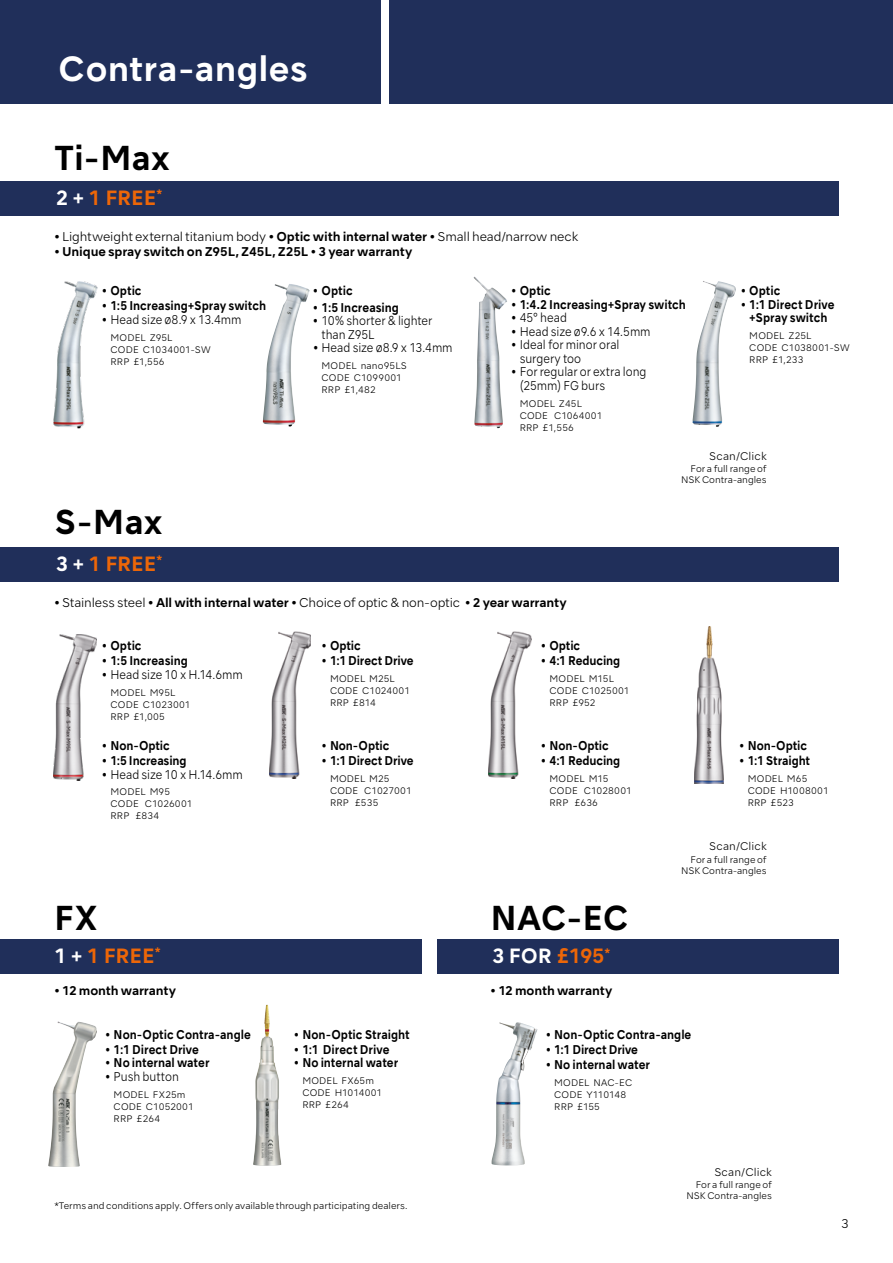
<style>
.page{position:relative;width:893px;height:1263px;background:#fff}
.page>*{position:absolute;margin:0;border:0;box-sizing:border-box;transform-origin:0 0}
.t1{font:700 33px "NSKTSRE";letter-spacing:.005em;color:#fff}
.t2{font:700 32.7px "NSKTSRE";color:#000}
.t3{font:700 19.5px "NSKTSRE";letter-spacing:-.01em;color:#ec6608}
.t4{font:700 19.5px "NSKTSRE";letter-spacing:-.01em;color:#fff}
.t5{font:700 12px/13.5px "NSKTSRE";letter-spacing:-.005em;color:#000;text-align:center;scale:.9 1}
.t6{font:300 12px/13.5px "NSKTSRE";letter-spacing:-.005em;color:#000;scale:.9 1}
.t7{font:300 12px "NSKTSRE";letter-spacing:-.005em;color:#000}
.t8{font:700 12px "NSKTSRE";letter-spacing:-.005em;color:#000}
.t9{font:300 10.5px "NSKTSRE";letter-spacing:.015em;color:#000}
.t10{font:300 9px/12px "NSKTSRE";letter-spacing:.01em;color:#000}
.s1{color:#fff}
.s2{font-weight:700}
.s3{color:#ec6608}
.s4{font-weight:300}
</style>
<div class="page">
<div style="left:0;top:0;width:893px;height:104px;background:#202f5a"></div>
<img style="left:692px;top:281px;width:43px;height:146px">
<img style="left:53px;top:281px;width:45px;height:148px">
<img style="left:473px;top:276px;width:29px;height:152px">
<div style="left:0;top:181px;width:839px;height:34px;background:#202f5a"></div>
<div style="left:0;top:547px;width:839px;height:34px;background:#202f5a"></div>
<div style="left:0;top:939px;width:422px;height:34px;background:#202f5a"></div>
<img style="left:488px;top:632px;width:43px;height:146px">
<img style="left:54px;top:635px;width:43px;height:146px">
<img style="left:492px;top:1022px;width:46px;height:143px">
<img style="left:694px;top:627px;width:30px;height:156px">
<img style="left:270px;top:632px;width:41px;height:146px">
<img style="left:253px;top:1006px;width:28px;height:160px">
<img style="left:48px;top:1021px;width:49px;height:146px">
<img style="left:265px;top:284px;width:24px;height:111px">
<div style="left:382px;top:0;width:7px;height:111px;background:#fff"></div>
<div style="left:438px;top:939px;width:401px;height:34px;background:#202f5a"></div>
<h1 class="t1" style="left:58px;top:46px;width:251px">Contra-angles</h1>
<h2 class="t2" style="left:54px;top:136px;width:118px">Ti-Max</h2>
<h3 class="t3" style="left:56px;top:184px;width:108px"><span class="s1">2 +</span> 1 FREE<sup>*</sup></h3>
<h3 class="t7" style="left:54px;top:229px;width:526px">• Lightweight external titanium body <span class="s2">• Optic with internal water</span> • Small head/narrow neck</h3>
<h3 class="t8" style="left:54px;top:243px;width:360px">• Unique spray switch on Z95L, Z45L, Z25L • 3 year warranty</h3>
<h3 class="t5" style="left:102px;top:284px;width:46px">• Optic</h3>
<h3 class="t5" style="left:102px;top:299px;width:184px">• 1:5 Increasing+Spray switch</h3>
<h3 class="t6" style="left:102px;top:313px;width:157px"><span class="s2">•</span> Head size ø8.9 x 13.4mm</h3>
<p class="t10" style="left:110px;top:331px;width:102px">MODEL Z95L<br>CODE C1034001-SW<br>RRP £1,556</p>
<h3 class="t5" style="left:313px;top:284px;width:46px">• Optic</h3>
<h3 class="t5" style="left:313px;top:301px;width:97px">• 1:5 Increasing</h3>
<h3 class="t6" style="left:321px;top:314px;width:125px;text-indent:-9px"><span class="s2">•</span> 10% shorter &amp; lighter than Z95L</h3>
<h3 class="t6" style="left:313px;top:341px;width:157px"><span class="s2">•</span> Head size ø8.9 x 13.4mm</h3>
<p class="t10" style="left:321px;top:360px;width:87px">MODEL nano95LS<br>CODE C1099001<br>RRP £1,482</p>
<h3 class="t5" style="left:511px;top:284px;width:46px">• Optic</h3>
<h3 class="t5" style="left:511px;top:298px;width:196px">• 1:4.2 Increasing+Spray switch</h3>
<h3 class="t6" style="left:511px;top:311px;width:64px"><span class="s2">•</span> 45° head</h3>
<h3 class="t6" style="left:511px;top:325px;width:156px"><span class="s2">•</span> Head size ø9.6 x 14.5mm</h3>
<h3 class="t6" style="left:520px;top:338px;width:112px;text-indent:-9px"><span class="s2">•</span> Ideal for minor oral surgery too</h3>
<h3 class="t6" style="left:520px;top:365px;width:142px;text-indent:-8px"><span class="s2">•</span> For regular or extra long (25mm) FG burs</h3>
<p class="t10" style="left:520px;top:397px;width:84px">MODEL Z45L<br>CODE C1064001<br>RRP £1,556</p>
<h3 class="t5" style="left:741px;top:284px;width:46px">• Optic</h3>
<h3 class="t5" style="left:741px;top:298px;width:106px">• 1:1 Direct Drive +Spray switch</h3>
<p class="t10" style="left:749px;top:330px;width:102px">MODEL Z25L<br>CODE C1038001-SW<br>RRP £1,233</p>
<p class="t9" style="left:709px;top:449px;width:59px">Scan/Click</p>
<h2 class="t2" style="left:54px;top:500px;width:110px">S-Max</h2>
<h3 class="t3" style="left:56px;top:550px;width:108px"><span class="s1">3 +</span> 1 FREE<sup>*</sup></h3>
<h3 class="t7" style="left:54px;top:595px;width:514px">• Stainless steel <span class="s2">• All with internal water</span> • Choice of optic &amp; non-optic <span class="s2">• 2 year warranty</span></h3>
<h3 class="t5" style="left:102px;top:639px;width:46px">• Optic</h3>
<h3 class="t5" style="left:102px;top:654px;width:97px">• 1:5 Increasing</h3>
<h3 class="t6" style="left:102px;top:668px;width:158px"><span class="s2">•</span> Head size 10 x H.14.6mm</h3>
<p class="t10" style="left:110px;top:686px;width:82px">MODEL M95L<br>CODE C1023001<br>RRP £1,005</p>
<h3 class="t5" style="left:102px;top:739px;width:77px">• Non-Optic</h3>
<h3 class="t5" style="left:102px;top:754px;width:96px">• 1:5 Increasing</h3>
<h3 class="t6" style="left:102px;top:767px;width:158px"><span class="s2">•</span> Head size 10 x H.14.6mm</h3>
<p class="t10" style="left:110px;top:786px;width:84px">MODEL M95<br>CODE C1026001<br>RRP £834</p>
<h3 class="t5" style="left:321px;top:639px;width:45px">• Optic</h3>
<h3 class="t5" style="left:321px;top:654px;width:104px">• 1:1 Direct Drive</h3>
<p class="t10" style="left:330px;top:673px;width:82px">MODEL M25L<br>CODE C1024001<br>RRP £814</p>
<h3 class="t5" style="left:321px;top:739px;width:77px">• Non-Optic</h3>
<h3 class="t5" style="left:321px;top:754px;width:104px">• 1:1 Direct Drive</h3>
<p class="t10" style="left:330px;top:773px;width:83px">MODEL M25<br>CODE C1027001<br>RRP £535</p>
<h3 class="t5" style="left:541px;top:639px;width:45px">• Optic</h3>
<h3 class="t5" style="left:541px;top:654px;width:90px">• 4:1 Reducing</h3>
<p class="t10" style="left:549px;top:673px;width:82px">MODEL M15L<br>CODE C1025001<br>RRP £952</p>
<h3 class="t5" style="left:541px;top:739px;width:77px">• Non-Optic</h3>
<h3 class="t5" style="left:541px;top:754px;width:90px">• 4:1 Reducing</h3>
<p class="t10" style="left:549px;top:773px;width:84px">MODEL M15<br>CODE C1028001<br>RRP £636</p>
<h2 class="t2" style="left:54px;top:895px;width:45px">FX</h2>
<h2 class="t2" style="left:490px;top:895px;width:140px">NAC-EC</h2>
<h3 class="t3" style="left:54px;top:942px;width:108px"><span class="s1">1 +</span> 1 FREE<sup>*</sup></h3>
<h3 class="t4" style="left:492px;top:943px;width:120px">3 FOR <span class="s3">£195</span><sup>*</sup></h3>
<p class="t10" style="left:681px;top:464px;width:87px;line-height:10.8px;text-align:right">For a full range of<br>NSK Contra-angles</p>
<h3 class="t5" style="left:739px;top:739px;width:77px">• Non-Optic</h3>
<h3 class="t5" style="left:739px;top:754px;width:80px">• 1:1 Straight</h3>
<p class="t10" style="left:748px;top:773px;width:83px">MODEL M65<br>CODE H1008001<br>RRP £523</p>
<p class="t9" style="left:709px;top:839px;width:59px">Scan/Click</p>
<p class="t10" style="left:681px;top:855px;width:87px;line-height:10.8px;text-align:right">For a full range of<br>NSK Contra-angles</p>
<h3 class="t8" style="left:54px;top:982px;width:124px"><span class="s4">•</span> 12 month warranty</h3>
<h3 class="t8" style="left:490px;top:982px;width:124px"><span class="s4">•</span> 12 month warranty</h3>
<h3 class="t5" style="left:105px;top:1028px;width:163px">• Non-Optic Contra-angle</h3>
<h3 class="t5" style="left:105px;top:1043px;width:106px">• 1:1 Direct Drive</h3>
<h3 class="t5" style="left:105px;top:1056px;width:118px">• No internal water</h3>
<h3 class="t6" style="left:105px;top:1070px;width:83px"><span class="s2">•</span> Push button</h3>
<p class="t10" style="left:114px;top:1088px;width:82px">MODEL FX25m<br>CODE C1052001<br>RRP £264</p>
<h3 class="t5" style="left:294px;top:1028px;width:130px">• Non-Optic Straight</h3>
<h3 class="t5" style="left:294px;top:1043px;width:108px">• 1:1 Direct Drive</h3>
<h3 class="t5" style="left:294px;top:1056px;width:118px">• No internal water</h3>
<p class="t10" style="left:302px;top:1075px;width:81px">MODEL FX65m<br>CODE H1014001<br>RRP £264</p>
<h3 class="t5" style="left:546px;top:1028px;width:163px">• Non-Optic Contra-angle</h3>
<h3 class="t5" style="left:546px;top:1043px;width:104px">• 1:1 Direct Drive</h3>
<h3 class="t5" style="left:546px;top:1057px;width:118px">• No internal water</h3>
<p class="t10" style="left:554px;top:1076px;width:80px">MODEL NAC-EC<br>CODE Y110148<br>RRP £155</p>
<p class="t9" style="left:714px;top:1164px;width:59px">Scan/Click</p>
<p class="t10" style="left:55px;top:1199px;width:354px">*Terms and conditions apply. Offers only available through participating dealers.</p>
<p class="t10" style="left:686px;top:1179px;width:87px;line-height:10.8px;text-align:right">For a full range of<br>NSK Contra-angles</p>
<h3 class="t7" style="left:841px;top:1215px;width:9px">3</h3>
</div>
